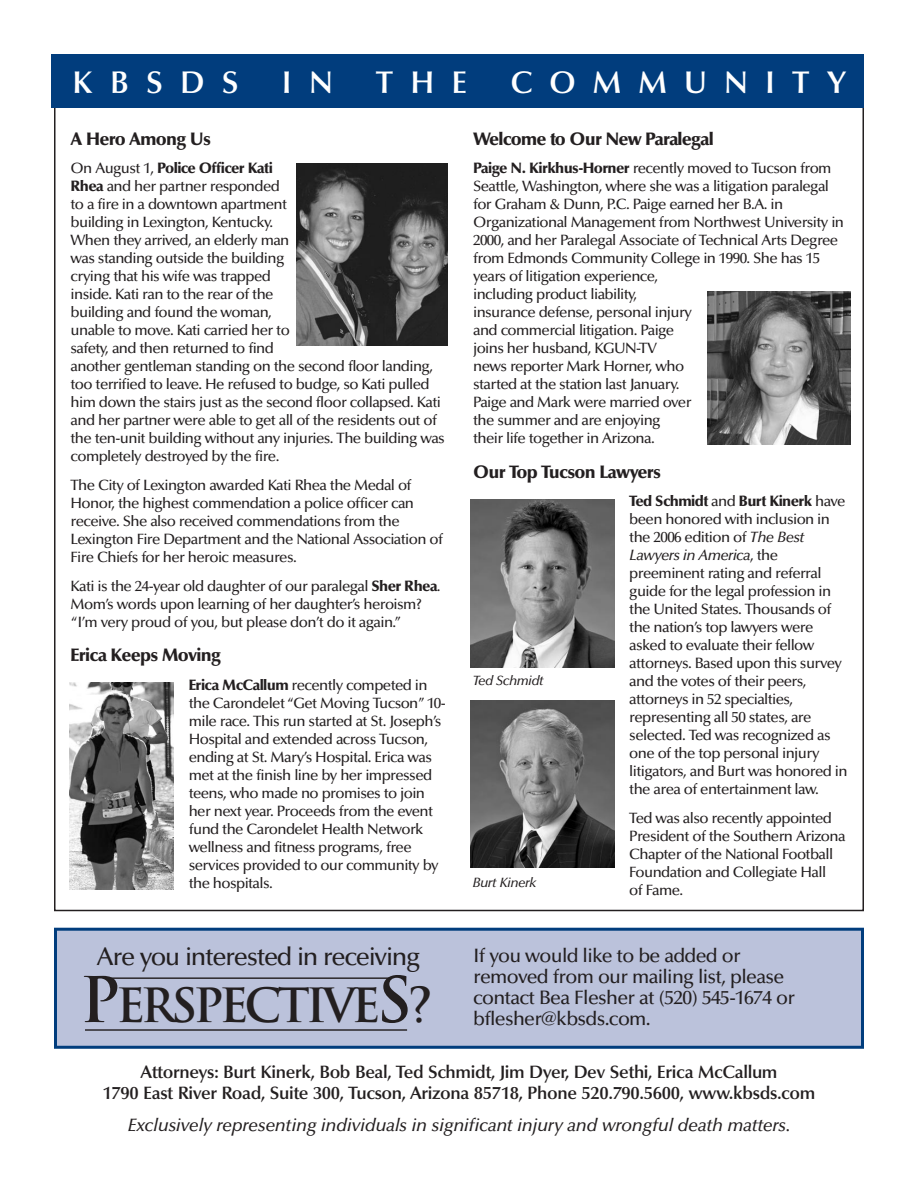
<style>
.page{position:relative;width:918px;height:1188px;background:#fff}
.page>*{position:absolute;margin:0;border:0;box-sizing:border-box;transform-origin:0 0}
.t1{font:700 45.9px "Trajan";letter-spacing:-.09em;color:#231f20}
.t2{font:600 31.5px "Optima";letter-spacing:.545em;color:#fff}
.t3{font:500 25.5px "Optima";letter-spacing:-.05em;color:#231f20}
.t4{font:500 19.5px/21px "Optima";letter-spacing:-.035em;color:#231f20}
.t5{font:600 18px/21px "Optima";letter-spacing:-.02em;color:#231f20;text-align:center}
.t6{font:italic 500 18px "Optima";letter-spacing:-.02em;color:#231f20}
.t7{font:900 18px "Optima";letter-spacing:-.04em;color:#231f20}
.t8{font:500 15px/18px "Optima";letter-spacing:-.04em;color:#231f20}
.t9{font:italic 500 13.5px "Optima";letter-spacing:-.04em;color:#231f20}
.s1{font-weight:900}
.s2{font-style:italic}
.s3{font-size:61.2px}
.s4{font-size:47.1px}
</style>
<div class="page">
<div style="left:56px;top:929px;width:806px;height:118px;background:#bbc2db"></div>
<div style="left:54px;top:928px;width:810px;height:121px;border:3px solid #013d7d"></div>
<div style="left:52px;top:54px;width:812px;height:54px;background:#013d7d"></div>
<img style="left:297px;top:163px;width:151px;height:182px">
<img style="left:707px;top:291px;width:143px;height:154px">
<img style="left:471px;top:500px;width:143px;height:167px">
<img style="left:471px;top:700px;width:143px;height:167px">
<img style="left:69px;top:683px;width:105px;height:207px">
<hr style="left:110px;top:977px;width:280px;height:2px;background:#231f20">
<hr style="left:85px;top:1029px;width:322px;height:2px;background:#231f20">
<h2 class="t2" style="left:73px;top:69px;width:168px">KBSDS</h2>
<h2 class="t2" style="left:282px;top:69px;width:52px">I N</h2>
<h2 class="t2" style="left:376px;top:69px;width:93px">THE</h2>
<h2 class="t2" style="left:511px;top:69px;width:337px">COMMUNITY</h2>
<p class="t7" style="left:71px;top:131px;width:142px">A Hero Among Us</p>
<p class="t8" style="left:71px;top:161px;width:376px">On August 1, <span class="s1">Police Officer Kati<br>Rhea</span> and her partner responded<br>to a fire in a downtown apartment<br>building in Lexington, Kentucky.<br>When they arrived, an elderly man<br>was standing outside the building<br>crying that his wife was trapped<br>inside. Kati ran to the rear of the<br>building and found the woman,<br>unable to move. Kati carried her to<br>safety, and then returned to find<br>another gentleman standing on the second floor landing, too terrified to leave. He refused to budge, so Kati pulled him down the stairs just as the second floor collapsed. Kati and her partner were able to get all of the residents out of the ten-unit building without any injuries. The building was completely destroyed by the fire.</p>
<p class="t8" style="left:71px;top:477px;width:374px">The City of Lexington awarded Kati Rhea the Medal of Honor, the highest commendation a police officer can receive. She also received commendations from the Lexington Fire Department and the National Association of Fire Chiefs for her heroic measures.</p>
<p class="t8" style="left:71px;top:578px;width:372px">Kati is the 24-year old daughter of our paralegal <span class="s1">Sher Rhea</span>.<br>Mom’s words upon learning of her daughter’s heroism? “I’m very proud of you, but please don’t do it again.”</p>
<p class="t7" style="left:71px;top:648px;width:152px">Erica Keeps Moving</p>
<p class="t8" style="left:189px;top:677px;width:259px"><span class="s1">Erica McCallum</span> recently competed in the Carondelet “Get Moving Tucson” 10- mile race. This run started at St. Joseph’s Hospital and extended across Tucson, ending at St. Mary’s Hospital. Erica was met at the finish line by her impressed teens, who made no promises to join her next year. Proceeds from the event fund the Carondelet Health Network wellness and fitness programs, free services provided to our community by the hospitals.</p>
<p class="t7" style="left:473px;top:131px;width:242px">Welcome to Our New Paralegal</p>
<p class="t8" style="left:473px;top:161px;width:372px"><span class="s1">Paige N. Kirkhus-Horner</span> recently moved to Tucson from Seattle, Washington, where she was a litigation paralegal for Graham &amp; Dunn, P.C. Paige earned her B.A. in Organizational Management from Northwest University in 2000, and her Paralegal Associate of Technical Arts Degree from Edmonds Community College in 1990. She has 15 years of litigation experience,<br>including product liability,<br>insurance defense, personal injury<br>and commercial litigation. Paige<br>joins her husband, KGUN-TV<br>news reporter Mark Horner, who<br>started at the station last January.<br>Paige and Mark were married over<br>the summer and are enjoying<br>their life together in Arizona.</p>
<p class="t7" style="left:473px;top:464px;width:189px">Our Top Tucson Lawyers</p>
<p class="t8" style="left:629px;top:494px;width:220px"><span class="s1">Ted Schmidt</span> and <span class="s1">Burt Kinerk</span> have been honored with inclusion in the 2006 edition of <span class="s2">The Best<br>Lawyers in America</span>, the preeminent rating and referral guide for the legal profession in the United States. Thousands of the nation’s top lawyers were asked to evaluate their fellow attorneys. Based upon this survey and the votes of their peers, attorneys in 52 specialties, representing all 50 states, are selected. Ted was recognized as one of the top personal injury litigators, and Burt was honored in the area of entertainment law.</p>
<p class="t8" style="left:629px;top:810px;width:218px">Ted was also recently appointed<br>President of the Southern Arizona<br>Chapter of the National Football<br>Foundation and Collegiate Hall<br>of Fame.</p>
<p class="t9" style="left:472px;top:675px;width:73px">Ted Schmidt</p>
<p class="t9" style="left:472px;top:876px;width:66px">Burt Kinerk</p>
<h3 class="t3" style="left:97px;top:946px;width:325px">Are you interested in receiving</h3>
<h1 class="t1" style="left:80px;top:979px;width:355px"><span class="s3">P</span>ERSPECTIVE<span class="s3">S</span><span class="s4">?</span></h1>
<h3 class="t4" style="left:473px;top:947px;width:323px">If you would like to be added or removed from our mailing list, please contact Bea Flesher at (520) 545-1674 or bflesher@kbsds.com.</h3>
<p class="t5" style="left:102px;top:1064px;width:715px">Attorneys: Burt Kinerk, Bob Beal, Ted Schmidt, Jim Dyer, Dev Sethi, Erica McCallum<br>1790 East River Road, Suite 300, Tucson, Arizona 85718, Phone 520.790.5600, www.kbsds.com</p>
<p class="t6" style="left:128px;top:1117px;width:664px">Exclusively representing individuals in significant injury and wrongful death matters.</p>
</div>
